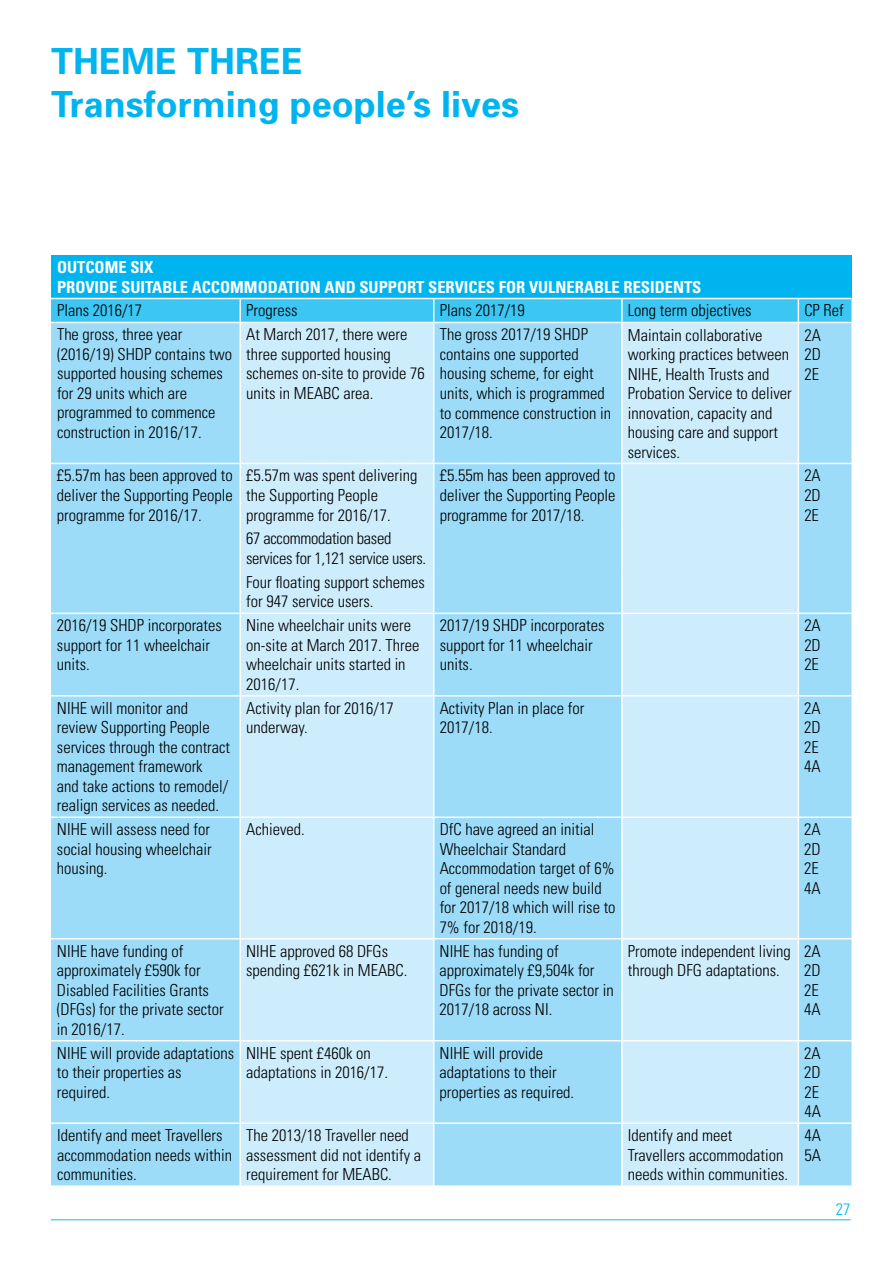
<style>
.page{position:relative;width:893px;height:1263px;background:#fff}
.page>*{position:absolute;margin:0;border:0;box-sizing:border-box;transform-origin:0 0}
.H_Head{font:700 36px/43.2px "Univers";color:#00b4f0}
.P_Body{font:300 condensed 16.5px/19.5px "Univers";color:#000}
.P_White_sub_head{font:700 condensed 16.5px/19.5px "Univers";color:#fff}
.P_Body-2{font:300 condensed 16.5px/19.5px "Univers";letter-spacing:-.02em;color:#000}
.t1{font:300 condensed 16.5px "Univers";color:#00b4f0}
</style>
<div class="page">
<hr style="left:51px;top:1219px;width:799px;height:1px;background:#63cdf6">
<div style="left:51px;top:255px;width:800px;height:43px;background:#00b4f0"></div>
<div style="left:51px;top:323px;width:188px;height:862px;background:#9cdcf9"></div>
<div style="left:241px;top:323px;width:192px;height:862px;background:#cdecfc"></div>
<svg style="left:434px;top:323px;width:417px;height:862px;background:#a1ddf9"></svg>
<div style="left:623px;top:464px;width:175px;height:721px;background:#cdecfc"></div>
<svg style="left:51px;top:298px;width:800px;height:24px;background:#48c9f4"></svg>
<hr style="left:621px;top:323px;width:2px;height:140px;background:#fff">
<hr style="left:798px;top:323px;width:1px;height:140px;background:#fff">
<hr style="left:621px;top:464px;width:2px;height:62px;background:#fff">
<hr style="left:798px;top:464px;width:1px;height:62px;background:#fff">
<hr style="left:621px;top:526px;width:2px;height:44px;background:#fff">
<hr style="left:798px;top:526px;width:1px;height:44px;background:#fff">
<hr style="left:621px;top:570px;width:2px;height:43px;background:#fff">
<hr style="left:798px;top:570px;width:1px;height:43px;background:#fff">
<hr style="left:621px;top:614px;width:2px;height:81px;background:#fff">
<hr style="left:798px;top:614px;width:1px;height:81px;background:#fff">
<hr style="left:621px;top:696px;width:2px;height:120px;background:#fff">
<hr style="left:798px;top:696px;width:1px;height:120px;background:#fff">
<hr style="left:621px;top:818px;width:2px;height:120px;background:#fff">
<hr style="left:798px;top:818px;width:1px;height:120px;background:#fff">
<hr style="left:621px;top:939px;width:2px;height:101px;background:#fff">
<hr style="left:798px;top:939px;width:1px;height:101px;background:#fff">
<hr style="left:621px;top:1041px;width:2px;height:81px;background:#fff">
<hr style="left:798px;top:1041px;width:1px;height:81px;background:#fff">
<hr style="left:621px;top:1124px;width:2px;height:61px;background:#fff">
<hr style="left:798px;top:1124px;width:1px;height:61px;background:#fff">
<hr style="left:51px;top:463px;width:189px;height:1px;background:#fff">
<hr style="left:240px;top:463px;width:194px;height:1px;background:#fff">
<hr style="left:434px;top:463px;width:188px;height:1px;background:#fff">
<hr style="left:622px;top:463px;width:176px;height:1px;background:#fff">
<hr style="left:798px;top:463px;width:53px;height:1px;background:#fff">
<hr style="left:51px;top:613px;width:189px;height:1px;background:#fff">
<hr style="left:240px;top:613px;width:194px;height:1px;background:#fff">
<hr style="left:434px;top:613px;width:188px;height:1px;background:#fff">
<hr style="left:622px;top:613px;width:176px;height:1px;background:#fff">
<hr style="left:798px;top:613px;width:53px;height:1px;background:#fff">
<hr style="left:51px;top:695px;width:189px;height:1px;background:#fff">
<hr style="left:240px;top:695px;width:194px;height:1px;background:#fff">
<hr style="left:434px;top:695px;width:188px;height:1px;background:#fff">
<hr style="left:622px;top:695px;width:176px;height:1px;background:#fff">
<hr style="left:798px;top:695px;width:53px;height:1px;background:#fff">
<hr style="left:51px;top:816px;width:189px;height:2px;background:#fff">
<hr style="left:240px;top:816px;width:194px;height:2px;background:#fff">
<hr style="left:434px;top:816px;width:188px;height:2px;background:#fff">
<hr style="left:622px;top:816px;width:176px;height:2px;background:#fff">
<hr style="left:798px;top:816px;width:53px;height:2px;background:#fff">
<hr style="left:51px;top:938px;width:189px;height:1px;background:#fff">
<hr style="left:240px;top:938px;width:194px;height:1px;background:#fff">
<hr style="left:798px;top:938px;width:53px;height:1px;background:#fff">
<hr style="left:51px;top:1040px;width:189px;height:1px;background:#fff">
<hr style="left:240px;top:1040px;width:194px;height:1px;background:#fff">
<hr style="left:798px;top:1040px;width:53px;height:1px;background:#fff">
<hr style="left:434px;top:938px;width:188px;height:1px;background:#fff">
<hr style="left:622px;top:938px;width:176px;height:1px;background:#fff">
<hr style="left:434px;top:1040px;width:188px;height:1px;background:#fff">
<hr style="left:622px;top:1040px;width:176px;height:1px;background:#fff">
<hr style="left:51px;top:1122px;width:189px;height:2px;background:#fff">
<hr style="left:240px;top:1122px;width:194px;height:2px;background:#fff">
<hr style="left:434px;top:1122px;width:188px;height:2px;background:#fff">
<hr style="left:622px;top:1122px;width:176px;height:2px;background:#fff">
<hr style="left:798px;top:1122px;width:53px;height:2px;background:#fff">
<p class="H_Head" style="left:51px;top:39px;width:470px">THEME THREE<br>Transforming people’s lives</p>
<p class="P_White_sub_head" style="left:57px;top:257px;width:646px">OUTCOME SIX<br>PROVIDE SUITABLE ACCOMMODATION AND SUPPORT SERVICES FOR VULNERABLE RESIDENTS</p>
<p class="P_Body" style="left:57px;top:301px;width:87px">Plans 2016/17</p>
<p class="P_Body" style="left:246px;top:301px;width:53px">Progress</p>
<p class="P_Body" style="left:440px;top:301px;width:87px">Plans 2017/19</p>
<p class="P_Body" style="left:628px;top:301px;width:125px">Long term objectives</p>
<p class="P_Body" style="left:804px;top:301px;width:41px">CP Ref</p>
<p class="P_Body" style="left:57px;top:325px;width:176px">The gross, three year (2016/19) SHDP contains two supported housing schemes for 29 units which are programmed to commence construction in 2016/17.</p>
<p class="P_Body" style="left:246px;top:325px;width:180px">At March 2017, there were three supported housing schemes on-site to provide 76 units in MEABC area.</p>
<p class="P_Body" style="left:440px;top:325px;width:173px">The gross 2017/19 SHDP contains one supported housing scheme, for eight units, which is programmed to commence construction in<br>2017/18.</p>
<p class="P_Body" style="left:628px;top:325px;width:165px">Maintain collaborative working practices between<br>NIHE, Health Trusts and<br>Probation Service to deliver innovation, capacity and housing care and support services.</p>
<p class="P_Body" style="left:804px;top:325px;width:18px;text-align:justify">2A 2D 2E</p>
<p class="P_Body" style="left:57px;top:466px;width:177px;text-align:justify">£5.57m has been approved to deliver the Supporting People programme for 2016/17.</p>
<p class="P_Body" style="left:246px;top:466px;width:173px">£5.57m was spent delivering the Supporting People programme for 2016/17.</p>
<p class="P_Body" style="left:440px;top:466px;width:177px;text-align:justify">£5.55m has been approved to deliver the Supporting People programme for 2017/18.</p>
<p class="P_Body" style="left:804px;top:466px;width:18px;text-align:justify">2A 2D 2E</p>
<p class="P_Body-2" style="left:246px;top:529px;width:182px">67 accommodation based services for 1,121 service users.</p>
<p class="P_Body" style="left:246px;top:572px;width:180px">Four floating support schemes for 947 service users.</p>
<p class="P_Body" style="left:57px;top:616px;width:166px">2016/19 SHDP incorporates support for 11 wheelchair units.</p>
<p class="P_Body" style="left:246px;top:616px;width:175px">Nine wheelchair units were on-site at March 2017. Three wheelchair units started in<br>2016/17.</p>
<p class="P_Body" style="left:440px;top:616px;width:166px">2017/19 SHDP incorporates support for 11 wheelchair units.</p>
<p class="P_Body" style="left:804px;top:616px;width:18px;text-align:justify">2A 2D 2E</p>
<p class="P_Body" style="left:57px;top:698px;width:175px">NIHE will monitor and review Supporting People services through the contract management framework<br>and take actions to remodel/ realign services as needed.</p>
<p class="P_Body" style="left:246px;top:698px;width:149px">Activity plan for 2016/17 underway.</p>
<p class="P_Body" style="left:440px;top:698px;width:146px">Activity Plan in place for<br>2017/18.</p>
<p class="P_Body" style="left:804px;top:698px;width:18px;text-align:justify">2A 2D 2E 4A</p>
<p class="P_Body" style="left:57px;top:820px;width:156px;text-align:justify">NIHE will assess need for social housing wheelchair housing.</p>
<p class="P_Body" style="left:246px;top:820px;width:60px">Achieved.</p>
<p class="P_Body" style="left:440px;top:820px;width:177px">DfC have agreed an initial<br>Wheelchair Standard<br>Accommodation target of 6% of general needs new build for 2017/18 which will rise to<br>7% for 2018/19.</p>
<p class="P_Body" style="left:804px;top:820px;width:18px;text-align:justify">2A 2D 2E 4A</p>
<p class="P_Body" style="left:57px;top:941px;width:168px">NIHE have funding of approximately £590k for<br>Disabled Facilities Grants (DFGs) for the private sector in 2016/17.</p>
<p class="P_Body" style="left:246px;top:941px;width:163px">NIHE approved 68 DFGs spending £621k in MEABC.</p>
<p class="P_Body" style="left:440px;top:941px;width:176px">NIHE has funding of approximately £9,504k for<br>DFGs for the private sector in<br>2017/18 across NI.</p>
<p class="P_Body" style="left:628px;top:941px;width:165px">Promote independent living through DFG adaptations.</p>
<p class="P_Body" style="left:804px;top:941px;width:18px;text-align:justify">2A 2D 2E 4A</p>
<p class="P_Body" style="left:57px;top:1043px;width:179px">NIHE will provide adaptations to their properties as required.</p>
<p class="P_Body" style="left:246px;top:1043px;width:143px">NIHE spent £460k on adaptations in 2016/17.</p>
<p class="P_Body" style="left:440px;top:1043px;width:136px">NIHE will provide adaptations to their properties as required.</p>
<p class="P_Body" style="left:804px;top:1043px;width:18px;text-align:justify">2A 2D 2E 4A</p>
<p class="P_Body" style="left:57px;top:1125px;width:176px">Identify and meet Travellers accommodation needs within communities.</p>
<p class="P_Body" style="left:246px;top:1125px;width:176px">The 2013/18 Traveller need assessment did not identify a requirement for MEABC.</p>
<p class="P_Body" style="left:628px;top:1125px;width:162px">Identify and meet<br>Travellers accommodation needs within communities.</p>
<p class="P_Body" style="left:804px;top:1125px;width:18px">4A<br>5A</p>
<p class="t1" style="left:836px;top:1199px;width:16px">27</p>
</div>
